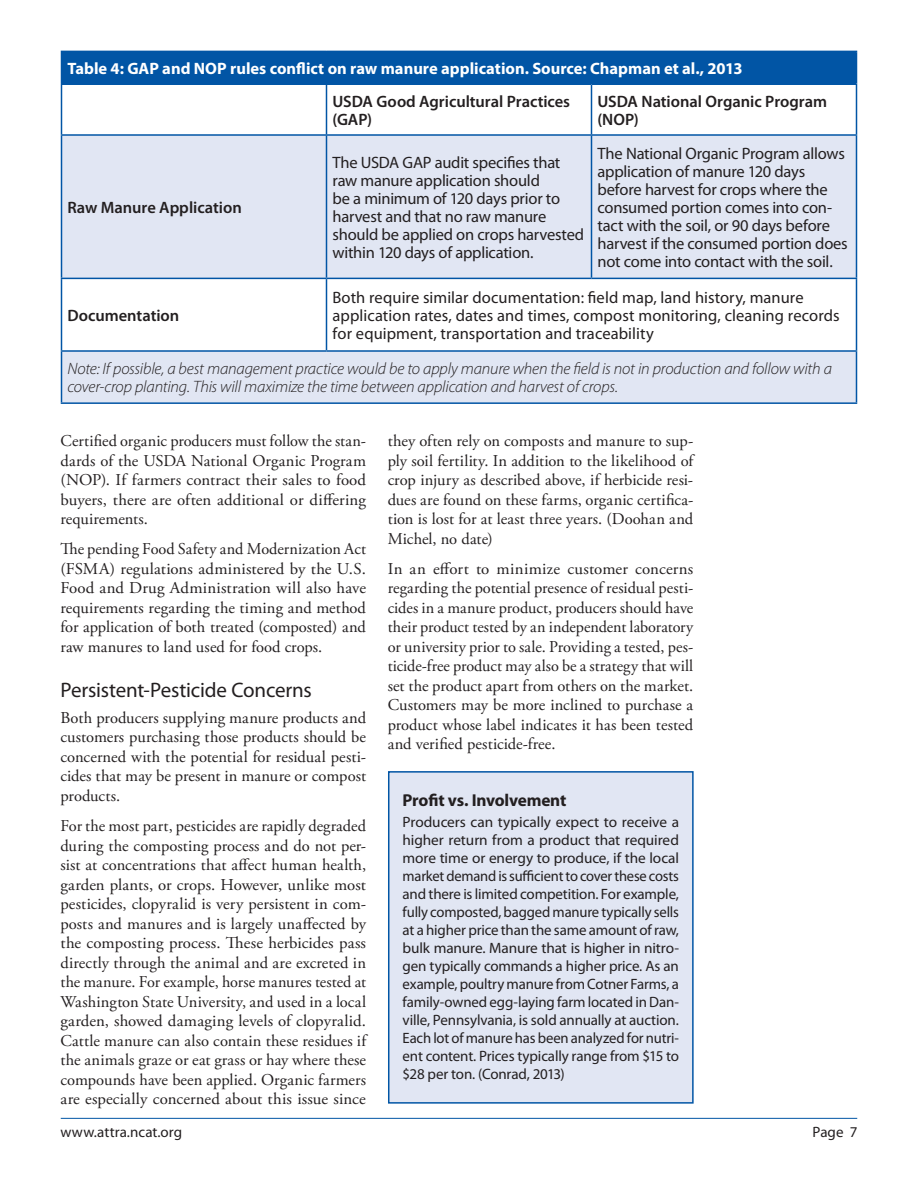
<style>
.page{position:relative;width:918px;height:1188px;background:#fff}
.page>*{position:absolute;margin:0;border:0;box-sizing:border-box;transform-origin:0 0}
.t1{font:21px "Myriad Pro";letter-spacing:-.01em;color:#231f20}
.t2{font:700 17.25px "Myriad Pro";letter-spacing:-.01em;color:#231f20}
.t3{font:16.5px/19.5px "Adobe Garamond Pro";color:#231f20;text-align:justify}
.t4{font:16.5px/18px "Myriad Pro";letter-spacing:-.01em;color:#231f20}
.t5{font:italic 300 16.5px/18px "Myriad Pro";letter-spacing:-.01em;color:#231f20}
.t6{font:600 16.5px/18px "Myriad Pro";color:#231f20}
.t7{font:700 16.5px "Myriad Pro";color:#fff}
.t8{font:15px/18px "Myriad Pro";letter-spacing:-.01em;color:#231f20;text-align:justify}
</style>
<div class="page">
<hr style="left:61px;top:1118px;width:796px;height:1px;background:#0155a5">
<div style="left:62px;top:51px;width:794px;height:33px;background:#0155a5"></div>
<svg style="left:62px;top:136px;width:794px;height:266px;fill:#e1e6f3"></svg>
<hr style="left:61px;top:352px;width:1px;height:50px;background:#0155a5">
<hr style="left:856px;top:352px;width:1px;height:50px;background:#0155a5">
<hr style="left:61px;top:402px;width:796px;height:2px;background:#0155a5">
<hr style="left:61px;top:134px;width:796px;height:2px;background:#0155a5">
<hr style="left:61px;top:278px;width:266px;height:1px;background:#0155a5">
<hr style="left:61px;top:85px;width:1px;height:49px;background:#0155a5">
<hr style="left:61px;top:136px;width:1px;height:142px;background:#0155a5">
<hr style="left:61px;top:279px;width:1px;height:71px;background:#0155a5">
<hr style="left:61px;top:350px;width:266px;height:2px;background:#0155a5">
<hr style="left:326px;top:279px;width:1px;height:71px;background:#0155a5">
<hr style="left:856px;top:279px;width:1px;height:71px;background:#0155a5">
<hr style="left:327px;top:350px;width:530px;height:2px;background:#0155a5">
<hr style="left:61px;top:51px;width:266px;height:1px;background:#0155a5">
<hr style="left:61px;top:52px;width:1px;height:31px;background:#0155a5">
<hr style="left:327px;top:51px;width:530px;height:1px;background:#0155a5">
<hr style="left:856px;top:52px;width:1px;height:31px;background:#0155a5">
<hr style="left:61px;top:83px;width:530px;height:2px;background:#0155a5">
<hr style="left:326px;top:85px;width:1px;height:49px;background:#0155a5">
<hr style="left:326px;top:136px;width:1px;height:142px;background:#0155a5">
<hr style="left:327px;top:278px;width:265px;height:1px;background:#0155a5">
<hr style="left:592px;top:83px;width:265px;height:2px;background:#0155a5">
<hr style="left:591px;top:85px;width:1px;height:49px;background:#0155a5">
<hr style="left:856px;top:85px;width:1px;height:49px;background:#0155a5">
<hr style="left:591px;top:136px;width:1px;height:142px;background:#0155a5">
<hr style="left:856px;top:136px;width:1px;height:142px;background:#0155a5">
<hr style="left:592px;top:278px;width:265px;height:1px;background:#0155a5">
<div style="left:389px;top:772px;width:304px;height:331px;background:#e1e6f3"></div>
<div style="left:388px;top:771px;width:306px;height:333px;border:2px solid #0155a5"></div>
<p class="t7" style="left:68px;top:62px;width:677px">Table 4: GAP and NOP rules conflict on raw manure application. Source: Chapman et al., 2013</p>
<p class="t6" style="left:333px;top:94px;width:239px">USDA Good Agricultural Practices (GAP)</p>
<p class="t6" style="left:598px;top:94px;width:231px">USDA National Organic Program (NOP)</p>
<p class="t6" style="left:68px;top:200px;width:176px">Raw Manure Application</p>
<p class="t4" style="left:333px;top:155px;width:253px">The USDA GAP audit specifies that raw manure application should<br>be a minimum of 120 days prior to harvest and that no raw manure should be applied on crops harvested within 120 days of application.</p>
<p class="t4" style="left:598px;top:146px;width:252px">The National Organic Program allows application of manure 120 days before harvest for crops where the consumed portion comes into con&shy;tact with the soil, or 90 days before harvest if the consumed portion does not come into contact with the soil.</p>
<p class="t4" style="left:333px;top:290px;width:509px">Both require similar documentation: field map, land history, manure application rates, dates and times, compost monitoring, cleaning records for equipment, transportation and traceability</p>
<p class="t5" style="left:68px;top:361px;width:766px">Note: If possible, a best management practice would be to apply manure when the field is not in production and follow with a cover-crop planting. This will maximize the time between application and harvest of crops.</p>
<p class="t6" style="left:68px;top:308px;width:113px">Documentation</p>
<p class="t3" style="left:60px;top:433px;width:307px">Certified organic producers must follow the stan&shy;dards of the USDA National Organic Program (NOP). If farmers contract their sales to food buyers, there are often additional or differing requirements.</p>
<p class="t3" style="left:60px;top:541px;width:307px">The pending Food Safety and Modernization Act (FSMA) regulations administered by the U.S.<br>Food and Drug Administration will also have requirements regarding the timing and method for application of both treated (composted) and raw manures to land used for food crops.</p>
<p class="t1" style="left:60px;top:682px;width:253px">Persistent-Pesticide Concerns</p>
<p class="t3" style="left:60px;top:709px;width:307px">Both producers supplying manure products and customers purchasing those products should be concerned with the potential for residual pesti&shy;cides that may be present in manure or compost products.</p>
<p class="t3" style="left:60px;top:818px;width:307px">For the most part, pesticides are rapidly degraded during the composting process and do not per&shy;sist at concentrations that affect human health, garden plants, or crops. However, unlike most pesticides, clopyralid is very persistent in com&shy;posts and manures and is largely unaffected by the composting process. These herbicides pass directly through the animal and are excreted in the manure. For example, horse manures tested at Washington State University, and used in a local garden, showed damaging levels of clopyralid.<br>Cattle manure can also contain these residues if the animals graze or eat grass or hay where these compounds have been applied. Organic farmers are especially concerned about this issue since</p>
<p class="t3" style="left:388px;top:433px;width:307px">they often rely on composts and manure to sup&shy;ply soil fertility. In addition to the likelihood of crop injury as described above, if herbicide resi&shy;dues are found on these farms, organic certifica&shy;tion is lost for at least three years. (Doohan and Michel, no date)</p>
<p class="t3" style="left:388px;top:560px;width:307px">In an effort to minimize customer concerns regarding the potential presence of residual pesti&shy;cides in a manure product, producers should have their product tested by an independent laboratory or university prior to sale. Providing a tested, pes&shy;ticide-free product may also be a strategy that will set the product apart from others on the market.<br>Customers may be more inclined to purchase a product whose label indicates it has been tested and verified pesticide-free.</p>
<p class="t2" style="left:403px;top:793px;width:165px">Profit vs. Involvement</p>
<p class="t8" style="left:403px;top:814px;width:278px">Producers can typically expect to receive a higher return from a product that required more time or energy to produce, if the local market demand is sufficient to cover these costs and there is limited competition. For example, fully composted, bagged manure typically sells at a higher price than the same amount of raw, bulk manure. Manure that is higher in nitro&shy;gen typically commands a higher price. As an example, poultry manure from Cotner Farms, a family-owned egg-laying farm located in Dan&shy;ville, Pennsylvania, is sold annually at auction.<br>Each lot of manure has been analyzed for nutri&shy;ent content. Prices typically range from $15 to $28 per ton. (Conrad, 2013)</p>
<p class="t8" style="left:60px;top:1125px;width:123px">www.attra.ncat.org</p>
<p class="t8" style="left:813px;top:1125px;width:47px">Page 7</p>
</div>
